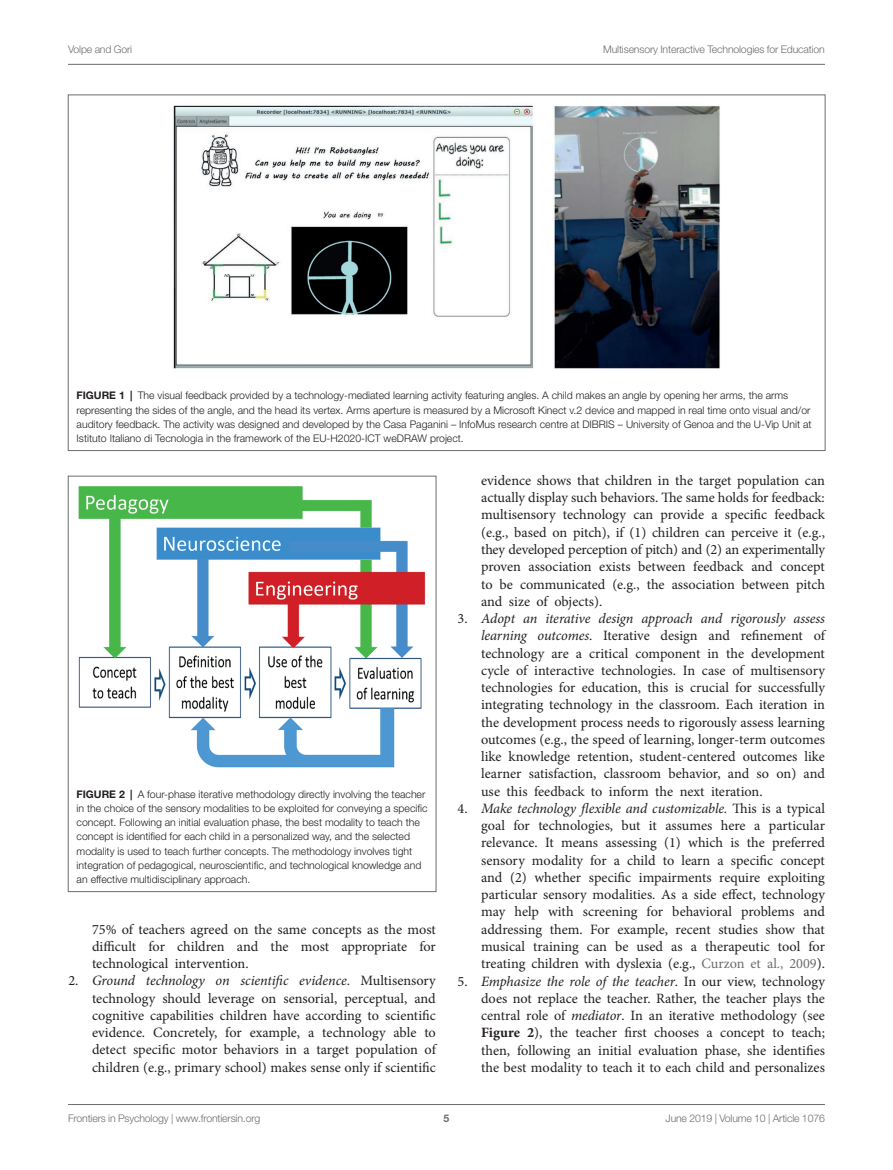
<style>
.page{position:relative;width:893px;height:1170px;background:#fff}
.page>*{position:absolute;margin:0;border:0;box-sizing:border-box;transform-origin:0 0}
.TEXT{font:14.25px/17.2px "Minion Pro";color:#231f20;text-align:justify}
.NL_MID____list{font:14.25px/17.2px "Minion Pro";color:#231f20;text-align:justify}
.FIG_LEG{font:300 10.5px/14.2px "Helvetica Neue LT Std";color:#231f20}
.t1{font:300 10.5px "Helvetica Neue LT Std";letter-spacing:-.015em;color:#6c6d70}
.t2{font:700 10.5px "Helvetica Neue LT Std";color:#6c6d70}
.s1{font-weight:700}
.s2{font-style:italic}
.s3{color:#6c6d70}
</style>
<div class="page">
<hr style="left:68px;top:64px;width:757px;height:1px;background:#6c6d70">
<hr style="left:68px;top:1104px;width:757px;height:1px;background:#6c6d70">
<img style="left:173px;top:105px;width:547px;height:264px">
<img style="left:78px;top:486px;width:348px;height:282px">
<div style="left:68px;top:476px;width:368px;height:415px;border:1px solid #6c6d70"></div>
<p class="t1" style="left:68px;top:42px;width:66px">Volpe and Gori</p>
<p class="t1" style="left:603px;top:42px;width:223px">Multisensory Interactive Technologies for Education</p>
<p class="FIG_LEG" style="left:77px;top:388px;width:736px"><span class="s1">FIGURE 1 |</span> The visual feedback provided by a technology-mediated learning activity featuring angles. A child makes an angle by opening her arms, the arms representing the sides of the angle, and the head its vertex. Arms aperture is measured by a Microsoft Kinect v.2 device and mapped in real time onto visual and/or auditory feedback. The activity was designed and developed by the Casa Paganini – InfoMus research centre at DIBRIS – University of Genoa and the U-Vip Unit at Istituto Italiano di Tecnologia in the framework of the EU-H2020-ICT weDRAW project.</p>
<p class="FIG_LEG" style="left:77px;top:786px;width:352px"><span class="s1">FIGURE 2 |</span> A four-phase iterative methodology directly involving the teacher in the choice of the sensory modalities to be exploited for conveying a specific concept. Following an initial evaluation phase, the best modality to teach the concept is identified for each child in a personalized way, and the selected modality is used to teach further concepts. The methodology involves tight integration of pedagogical, neuroscientific, and technological knowledge and an effective multidisciplinary approach.</p>
<p class="TEXT" style="left:92px;top:920px;width:345px">75% of teachers agreed on the same concepts as the most difficult for children and the most appropriate for technological intervention.</p>
<p class="TEXT" style="left:92px;top:972px;width:345px;text-indent:-24px">2. <span class="s2">Ground technology on scientific evidence</span>. Multisensory technology should leverage on sensorial, perceptual, and cognitive capabilities children have according to scientific evidence. Concretely, for example, a technology able to detect specific motor behaviors in a target population of children (e.g., primary school) makes sense only if scientific</p>
<p class="TEXT" style="left:481px;top:472px;width:345px">evidence shows that children in the target population can actually display such behaviors. The same holds for feedback: multisensory technology can provide a specific feedback (e.g., based on pitch), if (1) children can perceive it (e.g., they developed perception of pitch) and (2) an experimentally proven association exists between feedback and concept to be communicated (e.g., the association between pitch and size of objects).</p>
<p class="TEXT" style="left:481px;top:610px;width:345px;text-indent:-24px">3. <span class="s2">Adopt an iterative design approach and rigorously assess learning outcomes</span>. Iterative design and refinement of technology are a critical component in the development cycle of interactive technologies. In case of multisensory technologies for education, this is crucial for successfully integrating technology in the classroom. Each iteration in the development process needs to rigorously assess learning outcomes (e.g., the speed of learning, longer-term outcomes like knowledge retention, student-centered outcomes like learner satisfaction, classroom behavior, and so on) and use this feedback to inform the next iteration.</p>
<p class="TEXT" style="left:481px;top:799px;width:345px;text-indent:-24px">4. <span class="s2">Make technology flexible and customizable.</span> This is a typical goal for technologies, but it assumes here a particular relevance. It means assessing (1) which is the preferred sensory modality for a child to learn a specific concept and (2) whether specific impairments require exploiting particular sensory modalities. As a side effect, technology may help with screening for behavioral problems and addressing them. For example, recent studies show that musical training can be used as a therapeutic tool for treating children with dyslexia (e.g., <span class="s3">Curzon et al., 2009</span>).</p>
<p class="NL_MID____list" style="left:481px;top:972px;width:345px;text-indent:-24px">5. <span class="s2">Emphasize the role of the teacher</span>. In our view, technology does not replace the teacher. Rather, the teacher plays the central role of <span class="s2">mediator</span>. In an iterative methodology (see <span class="s1">Figure 2</span>), the teacher first chooses a concept to teach; then, following an initial evaluation phase, she identifies the best modality to teach it to each child and personalizes</p>
<p class="t1" style="left:68px;top:1111px;width:194px">Frontiers in Psychology | www.frontiersin.org</p>
<p class="t2" style="left:444px;top:1111px;width:7px">5</p>
<p class="t1" style="left:666px;top:1111px;width:161px">June 2019 | Volume 10 | Article 1076</p>
</div>
